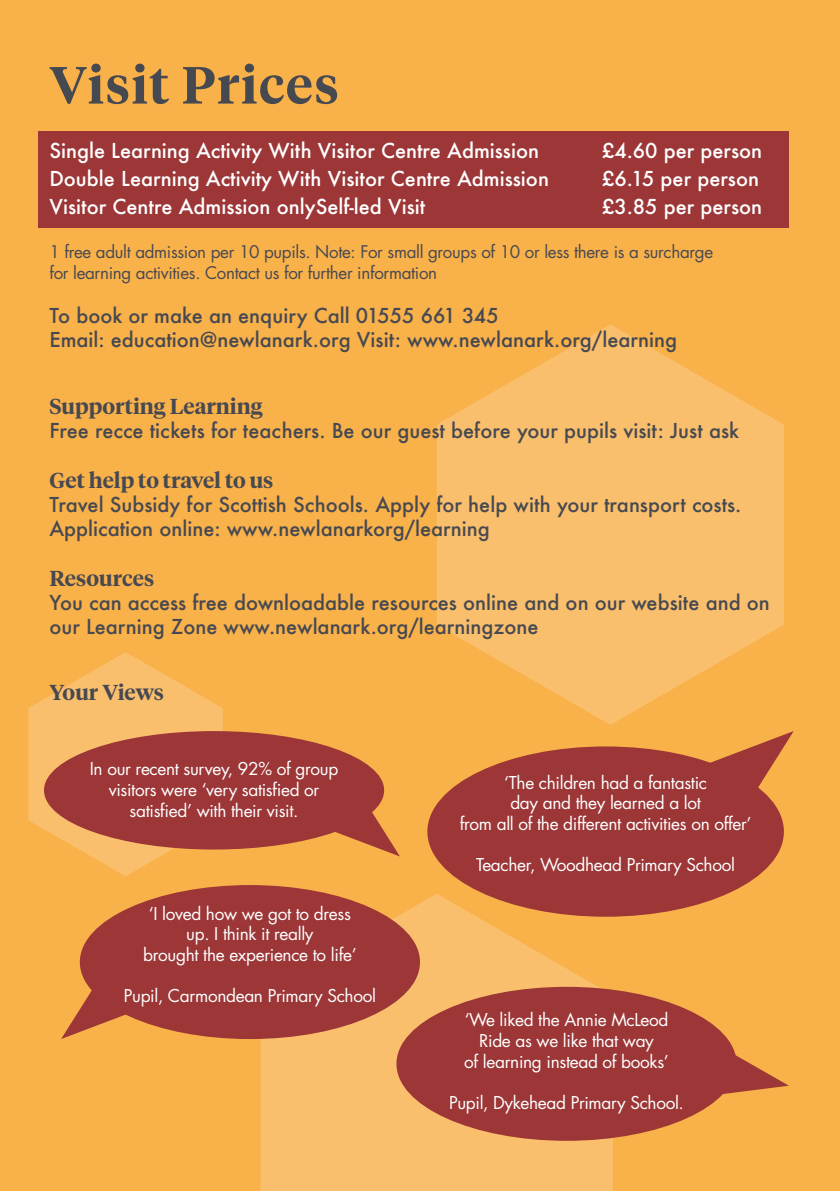
<style>
.page{position:relative;width:840px;height:1191px;background:#fff}
.page>*{position:absolute;margin:0;border:0;box-sizing:border-box;transform-origin:0 0}
.t1{font:600 52px "Tiempos Headline";letter-spacing:.03em;color:#474951}
.t2{font:600 21.6px "Tiempos Headline";color:#474951}
.t3{font:500 20px/24px "Futura";color:#474951}
.t4{font:500 20px "Futura";color:#fff}
.t5{font:17.2px/20.6px "Futura";letter-spacing:-.02em;color:#fff;text-align:center}
.t6{font:17px/20.4px "Futura";letter-spacing:-.02em;color:#474951}
</style>
<div class="page">
<div style="left:0;top:0;width:839px;height:1191px;background:#f9b14a"></div>
<svg style="left:28px;top:652px;width:195px;height:224px;fill:#fabf6c"></svg>
<svg style="left:437px;top:324px;width:346px;height:401px;fill:#fabf6c"></svg>
<svg style="left:260px;top:893px;width:352px;height:298px;fill:#fabf6c"></svg>
<div style="left:44px;top:731px;width:340px;height:118px;background:#9c3637;border-radius:50%"></div>
<div style="left:80px;top:885px;width:340px;height:154px;background:#9c3637;border-radius:50%"></div>
<div style="left:396px;top:986px;width:340px;height:154px;background:#9c3637;border-radius:50%"></div>
<div style="left:427px;top:746px;width:356px;height:170px;background:#9c3637;border-radius:50%"></div>
<svg style="left:316px;top:790px;width:84px;height:66px"></svg>
<svg style="left:61px;top:972px;width:83px;height:67px"></svg>
<svg style="left:719px;top:1046px;width:69px;height:51px"></svg>
<svg style="left:709px;top:731px;width:84px;height:66px"></svg>
<div style="left:39px;top:131px;width:749px;height:97px;background:#9c3637"></div>
<h1 class="t1" style="left:49px;top:49px;width:291px">Visit Prices</h1>
<p class="t4" style="left:49px;top:137px;width:491px">Single Learning Activity With Visitor Centre Admission</p>
<p class="t4" style="left:601px;top:137px;width:162px">£4.60 per person</p>
<p class="t4" style="left:49px;top:165px;width:501px">Double Learning Activity With Visitor Centre Admission</p>
<p class="t4" style="left:601px;top:165px;width:158px">£6.15 per person</p>
<p class="t4" style="left:49px;top:193px;width:377px">Visitor Centre Admission onlySelf-led Visit</p>
<p class="t4" style="left:601px;top:193px;width:162px">£3.85 per person</p>
<p class="t6" style="left:49px;top:242px;width:665px">1 free adult admission per 10 pupils. Note: For small groups of 10 or less there is a surcharge for learning activities. Contact us for further information</p>
<p class="t3" style="left:49px;top:303px;width:629px">To book or make an enquiry Call 01555 661 345<br>Email: education@newlanark.org Visit: www.newlanark.org/learning</p>
<p class="t2" style="left:49px;top:391px;width:214px">Supporting Learning</p>
<p class="t3" style="left:49px;top:418px;width:690px">Free recce tickets for teachers. Be our guest before your pupils visit: Just ask</p>
<p class="t2" style="left:49px;top:465px;width:225px">Get help to travel to us</p>
<p class="t3" style="left:49px;top:492px;width:693px">Travel Subsidy for Scottish Schools. Apply for help with your transport costs.<br>Application online: www.newlanarkorg/learning</p>
<p class="t2" style="left:49px;top:563px;width:106px">Resources</p>
<p class="t3" style="left:49px;top:590px;width:721px">You can access free downloadable resources online and on our website and on our Learning Zone www.newlanark.org/learningzone</p>
<p class="t2" style="left:49px;top:677px;width:116px">Your Views</p>
<p class="t5" style="left:90px;top:758px;width:250px">In our recent survey, 92% of group visitors were ‘very satisfied or satisfied’ with their visit.</p>
<p class="t5" style="left:143px;top:902px;width:215px">‘I loved how we got to dress up. I think it really<br>brought the experience to life’</p>
<p class="t5" style="left:124px;top:985px;width:253px">Pupil, Carmondean Primary School</p>
<p class="t5" style="left:459px;top:771px;width:293px">‘The children had a fantastic<br>day and they learned a lot<br>from all of the different activities on offer’</p>
<p class="t5" style="left:476px;top:854px;width:260px">Teacher, Woodhead Primary School</p>
<p class="t5" style="left:464px;top:1009px;width:206px">‘We liked the Annie McLeod<br>Ride as we like that way<br>of learning instead of books’</p>
<p class="t5" style="left:449px;top:1092px;width:236px">Pupil, Dykehead Primary School.</p>
</div>
